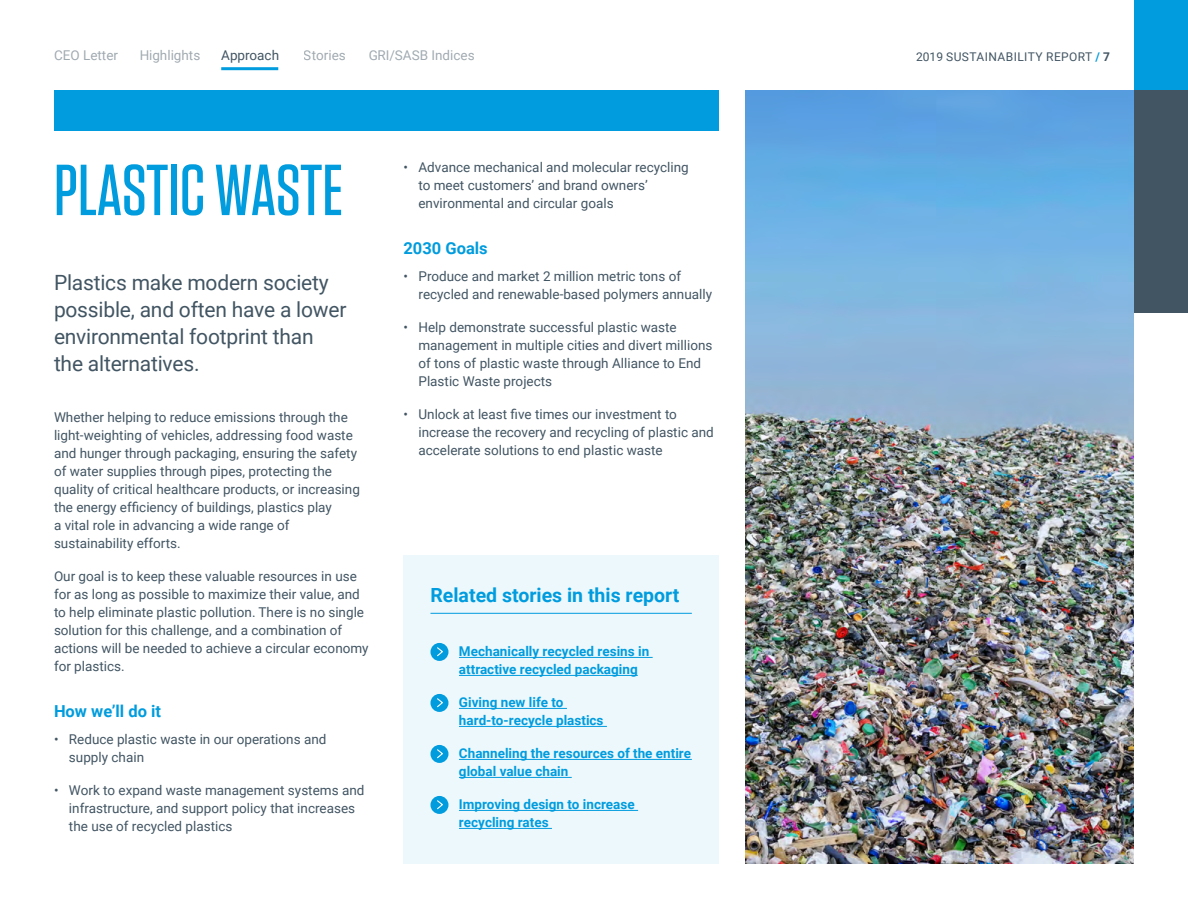
<style>
.page{position:relative;width:1188px;height:918px;background:#fff}
.page>*{position:absolute;margin:0;border:0;box-sizing:border-box;transform-origin:0 0}
.t1{font:500 72px "Tungsten";letter-spacing:-.005em;color:#009cde}
.t2{font:21px/27px "Roboto";letter-spacing:-.01em;color:#425563}
.t3{font:700 19.5px "Roboto";color:#009cde}
.t4{font:700 16.5px "Roboto";color:#009cde}
.t5{font:13.5px/18px "Roboto";color:#425563}
.t6{font:700 13.5px/18px "Roboto";color:#009cde}
.t7{font:12px "Roboto";letter-spacing:.035em;color:#425563}
.s1{font-weight:700;color:#009cde}
.s2{font-weight:700}
</style>
<div class="page">
<img style="left:746px;top:90px;width:388px;height:774px">
<div style="left:1134px;top:90px;width:54px;height:222px;background:#425563"></div>
<div style="left:54px;top:90px;width:665px;height:40px;background:#009cde"></div>
<div style="left:1134px;top:0;width:54px;height:90px;background:#009cde"></div>
<div style="left:403px;top:555px;width:316px;height:309px;background:#edf8fd"></div>
<hr style="left:430px;top:613px;width:262px;height:1px;background:#009cde">
<hr style="left:459px;top:657px;width:194px;height:1px;background:#009cde">
<hr style="left:459px;top:675px;width:179px;height:1px;background:#009cde">
<hr style="left:459px;top:708px;width:108px;height:1px;background:#009cde">
<hr style="left:459px;top:726px;width:148px;height:1px;background:#009cde">
<hr style="left:459px;top:759px;width:233px;height:1px;background:#009cde">
<hr style="left:459px;top:777px;width:113px;height:1px;background:#009cde">
<hr style="left:459px;top:810px;width:179px;height:1px;background:#009cde">
<hr style="left:459px;top:828px;width:93px;height:1px;background:#009cde">
<div style="left:430px;top:643px;width:18px;height:18px;background:#009cde;border-radius:50%"></div>
<svg style="left:437px;top:647px;width:6px;height:10px"></svg>
<div style="left:430px;top:694px;width:18px;height:18px;background:#009cde;border-radius:50%"></div>
<svg style="left:437px;top:698px;width:6px;height:10px"></svg>
<div style="left:430px;top:745px;width:18px;height:18px;background:#009cde;border-radius:50%"></div>
<svg style="left:437px;top:749px;width:6px;height:10px"></svg>
<div style="left:430px;top:796px;width:18px;height:18px;background:#009cde;border-radius:50%"></div>
<svg style="left:437px;top:800px;width:6px;height:10px"></svg>
<hr style="left:221px;top:67px;width:57px;height:3px;background:#009cde">
<p class="t5" style="left:54px;top:46px;width:66px">CEO Letter</p>
<p class="t5" style="left:140px;top:46px;width:62px">Highlights</p>
<p class="t5" style="left:221px;top:46px;width:59px">Approach</p>
<p class="t5" style="left:304px;top:46px;width:43px">Stories</p>
<p class="t5" style="left:368px;top:46px;width:108px">GRI/SASB Indices</p>
<p class="t7" style="left:916px;top:48px;width:195px">2019 SUSTAINABILITY REPORT <span class="s1">/</span> <span class="s2">7</span></p>
<h1 class="t1" style="left:54px;top:153px;width:291px">PLASTIC WASTE</h1>
<h2 class="t2" style="left:54px;top:268px;width:294px">Plastics make modern society possible, and often have a lower environmental footprint than the alternatives.</h2>
<p class="t5" style="left:54px;top:407px;width:307px">Whether helping to reduce emissions through the light-weighting of vehicles, addressing food waste and hunger through packaging, ensuring the safety of water supplies through pipes, protecting the quality of critical healthcare products, or increasing the energy efficiency of buildings, plastics play<br>a vital role in advancing a wide range of sustainability efforts.</p>
<p class="t5" style="left:54px;top:566px;width:316px">Our goal is to keep these valuable resources in use for as long as possible to maximize their value, and to help eliminate plastic pollution. There is no single solution for this challenge, and a combination of actions will be needed to achieve a circular economy for plastics.</p>
<p class="t4" style="left:54px;top:700px;width:109px">How we’ll do it</p>
<p class="t5" style="left:69px;top:730px;width:259px;text-indent:-15px">• Reduce plastic waste in our operations and supply chain</p>
<p class="t5" style="left:69px;top:781px;width:297px;text-indent:-15px">• Work to expand waste management systems and infrastructure, and support policy that increases the use of recycled plastics</p>
<p class="t5" style="left:418px;top:157px;width:272px;text-indent:-15px">• Advance mechanical and molecular recycling to meet customers’ and brand owners’ environmental and circular goals</p>
<p class="t4" style="left:403px;top:237px;width:86px">2030 Goals</p>
<p class="t5" style="left:418px;top:267px;width:295px;text-indent:-15px">• Produce and market 2 million metric tons of recycled and renewable-based polymers annually</p>
<p class="t5" style="left:418px;top:318px;width:296px;text-indent:-15px">• Help demonstrate successful plastic waste management in multiple cities and divert millions of tons of plastic waste through Alliance to End Plastic Waste projects</p>
<p class="t5" style="left:418px;top:405px;width:297px;text-indent:-15px">• Unlock at least five times our investment to increase the recovery and recycling of plastic and accelerate solutions to end plastic waste</p>
<h3 class="t3" style="left:430px;top:582px;width:250px">Related stories in this report</h3>
<p class="t6" style="left:459px;top:642px;width:192px">Mechanically recycled resins in attractive recycled packaging</p>
<p class="t6" style="left:459px;top:693px;width:146px">Giving new life to hard-to-recycle plastics</p>
<p class="t6" style="left:459px;top:744px;width:234px">Channeling the resources of the entire global value chain</p>
<p class="t6" style="left:459px;top:795px;width:177px">Improving design to increase recycling rates</p>
</div>
